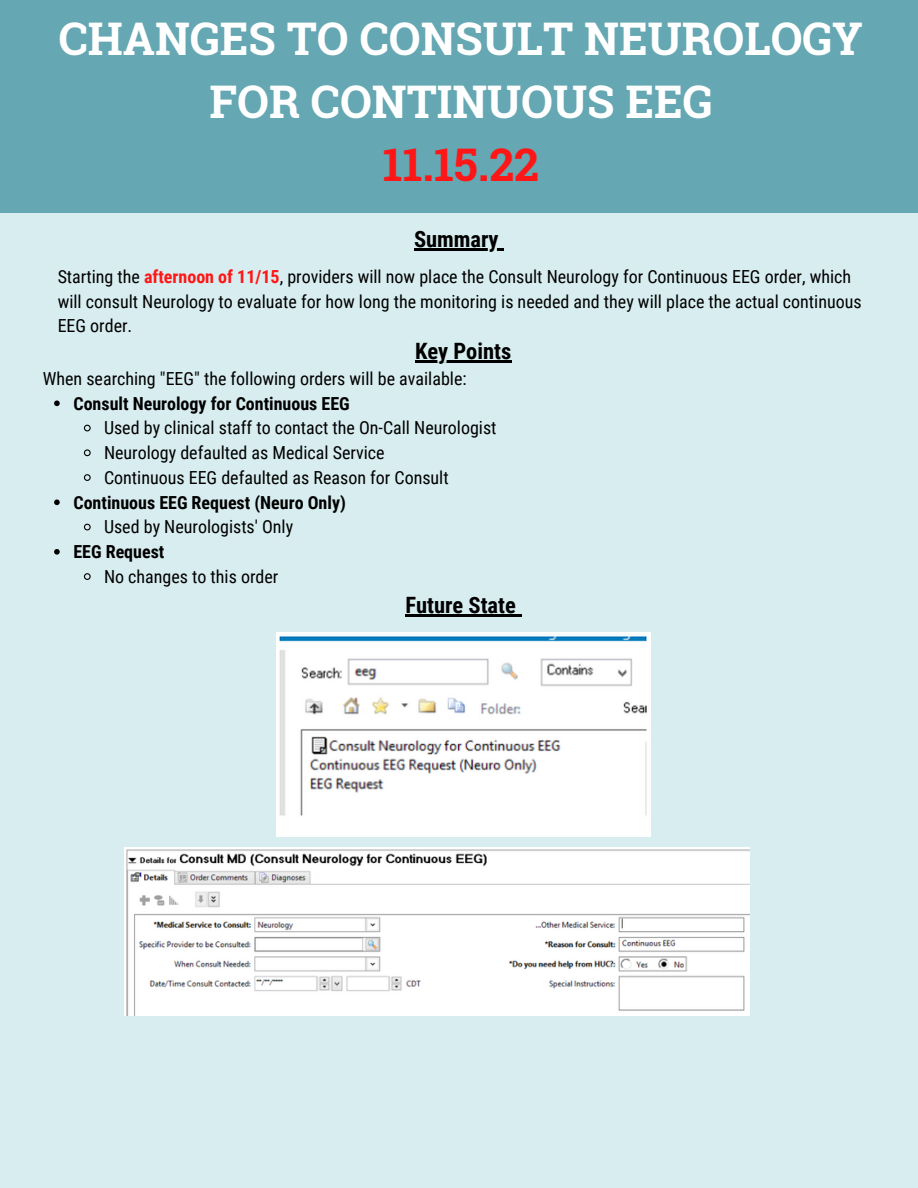
<style>
.page{position:relative;width:918px;height:1188px;background:#fff}
.page>*{position:absolute;margin:0;border:0;box-sizing:border-box;transform-origin:0 0}
.t1{font:700 45px/63px "Roboto Slab";color:#fff;text-align:center}
.t2{font:700 45px "Roboto Slab";color:#ff1616}
.t3{font:700 22.5px "Roboto Condensed";color:#000}
.t4{font:18px/24.8px "Roboto Condensed";color:#000}
.t5{font:700 18px "Roboto Condensed";color:#000}
.s1{font-weight:700;color:#ff1616}
</style>
<div class="page">
<div style="left:0;top:149px;width:918px;height:1039px;background:#d8edef"></div>
<div style="left:0;top:0;width:918px;height:213px;background:#65a7b2"></div>
<img style="left:124px;top:847px;width:626px;height:168px">
<img style="left:276px;top:632px;width:375px;height:205px">
<hr style="left:414px;top:249px;width:85px;height:2px;background:#000">
<svg style="left:54px;top:400px;width:6px;height:6px"></svg>
<svg style="left:83px;top:424px;width:8px;height:8px"></svg>
<svg style="left:83px;top:449px;width:8px;height:8px"></svg>
<svg style="left:83px;top:474px;width:8px;height:7px"></svg>
<svg style="left:54px;top:500px;width:6px;height:5px"></svg>
<svg style="left:83px;top:523px;width:8px;height:8px"></svg>
<svg style="left:54px;top:549px;width:6px;height:6px"></svg>
<svg style="left:83px;top:573px;width:8px;height:7px"></svg>
<hr style="left:415px;top:360px;width:96px;height:2px;background:#000">
<hr style="left:405px;top:614px;width:111px;height:2px;background:#000">
<h1 class="t1" style="left:59px;top:6px;width:806px">CHANGES TO CONSULT NEUROLOGY<br>FOR CONTINUOUS EEG</h1>
<h1 class="t2" style="left:383px;top:134px;width:158px">11.15.22</h1>
<p class="t3" style="left:414px;top:227px;width:86px">Summary</p>
<p class="t4" style="left:58px;top:264px;width:806px">Starting the <span class="s1">afternoon of 11/15</span>, providers will now place the Consult Neurology for Continuous EEG order, which will consult Neurology to evaluate for how long the monitoring is needed and they will place the actual continuous<br>EEG order.</p>
<p class="t3" style="left:415px;top:338px;width:98px">Key Points</p>
<p class="t4" style="left:43px;top:366px;width:425px">When searching "EEG" the following orders will be available:</p>
<p class="t5" style="left:73px;top:393px;width:278px">Consult Neurology for Continuous EEG</p>
<p class="t4" style="left:104px;top:416px;width:394px">Used by clinical staff to contact the On-Call Neurologist<br>Neurology defaulted as Medical Service<br>Continuous EEG defaulted as Reason for Consult</p>
<p class="t5" style="left:73px;top:492px;width:274px">Continuous EEG Request (Neuro Only)</p>
<p class="t4" style="left:104px;top:515px;width:191px">Used by Neurologists' Only</p>
<p class="t5" style="left:73px;top:541px;width:92px">EEG Request</p>
<p class="t4" style="left:104px;top:564px;width:176px">No changes to this order</p>
<p class="t3" style="left:405px;top:592px;width:112px">Future State</p>
</div>
